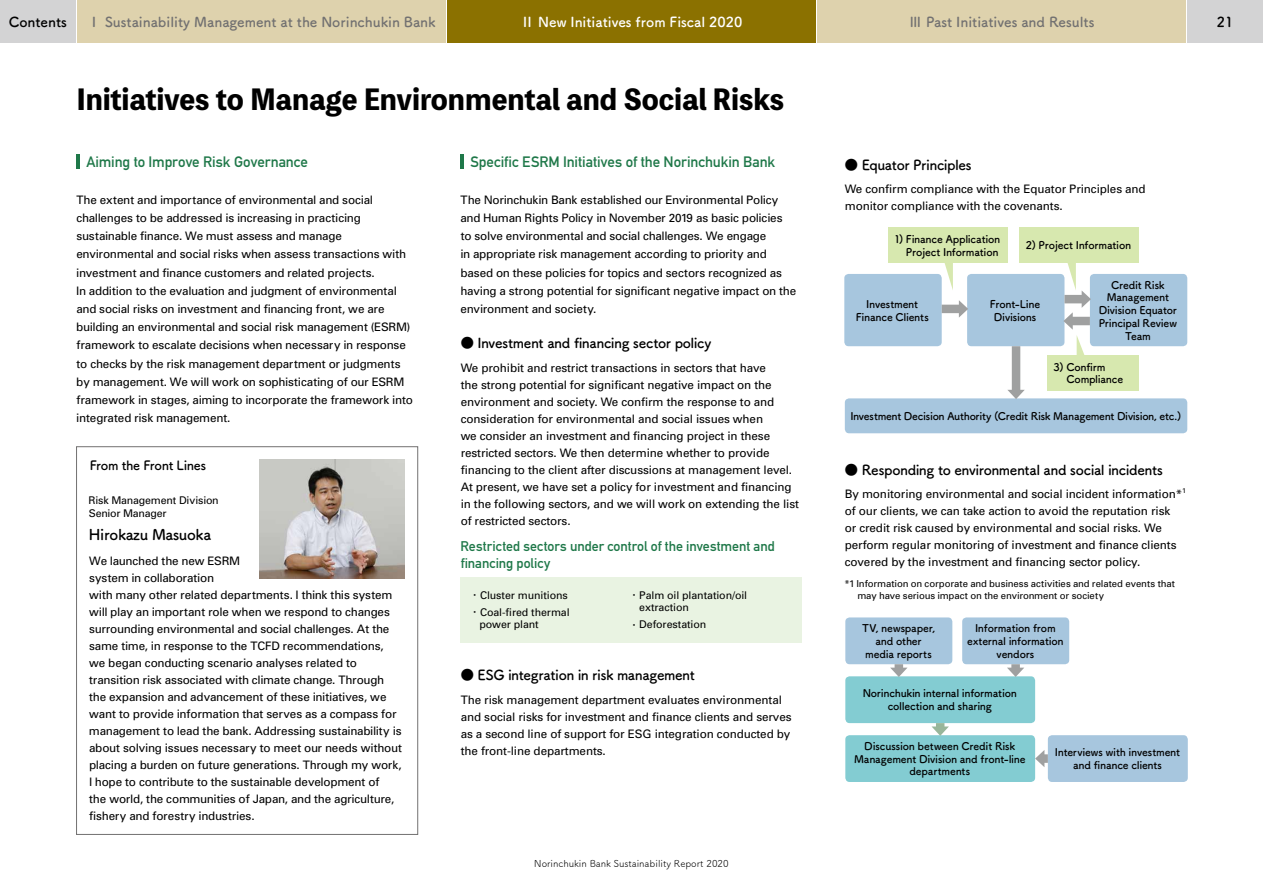
<style>
.page{position:relative;width:1263px;height:893px;background:#fff}
.page>*{position:absolute;margin:0;border:0;box-sizing:border-box;transform-origin:0 0}
.t1{font:800 27.6px "Toppan Bunkyu Midashi Gothic Std N";letter-spacing:-.005em;color:#000}
.t2{font:700 14.85px "DIN Alternate";letter-spacing:-.005em;color:#1f7849}
.t3{font:14.85px "Tsuku A Rd Gothic Std B";letter-spacing:-.02em;color:#000}
.t4{font:13.8px "Tsuku A Rd Gothic Std B";letter-spacing:-.025em;color:#000}
.t5{font:700 13.8px "Tsuku A Rd Gothic";color:#727171}
.t6{font:700 13.8px/17px "DIN Alternate";color:#1f7849}
.t7{font:700 13.8px "Tsuku A Rd Gothic";color:#fff}
.t8{font:700 13.8px "Tsuku A Rd Gothic";color:#000}
.t9{font:12.75px "Tsuku A Rd Gothic Std B";letter-spacing:-.025em;color:#000}
.t10{font:11.7px/17px "Univers";letter-spacing:-.01em;color:#000}
.t11{font:10.65px/12.8px "Tsuku A Rd Gothic Std B";letter-spacing:-.02em;color:#000;text-align:center}
.t12{font:10.65px/12.8px "Univers";letter-spacing:-.01em;color:#000}
.t13{font:9.6px/12.8px "Univers";letter-spacing:-.01em;color:#000}
.t14{font:9.6px "Tsuku A Rd Gothic";color:#000}
.t15{font:6.75px "Univers";color:#000}
.s1{font-family:"Yu Go";font-weight:500}
</style>
<div class="page">
<div style="left:77px;top:0;width:369px;height:43px;background:#ded2ad"></div>
<div style="left:817px;top:0;width:368px;height:43px;background:#ded2ad"></div>
<div style="left:1187px;top:0;width:76px;height:43px;background:#d3d3d4"></div>
<div style="left:0;top:0;width:76px;height:43px;background:#d3d3d4"></div>
<div style="left:461px;top:577px;width:341px;height:66px;background:#e9f3e2"></div>
<div style="left:447px;top:0;width:369px;height:43px;background:#8b7100"></div>
<div style="left:845px;top:617px;width:107px;height:47px;background:#a7c6de;border-radius:4px"></div>
<div style="left:967px;top:274px;width:97px;height:72px;background:#a7c6de;border-radius:4px"></div>
<div style="left:845px;top:398px;width:342px;height:35px;background:#a7c6de;border-radius:4px"></div>
<div style="left:844px;top:274px;width:98px;height:72px;background:#a7c6de;border-radius:4px"></div>
<div style="left:1090px;top:274px;width:97px;height:72px;background:#a7c6de;border-radius:4px"></div>
<div style="left:888px;top:227px;width:119px;height:36px;background:#d7e8af"></div>
<div style="left:1019px;top:227px;width:119px;height:36px;background:#d7e8af"></div>
<div style="left:1047px;top:355px;width:91px;height:36px;background:#d7e8af"></div>
<div style="left:845px;top:676px;width:190px;height:47px;background:#83ccd2;border-radius:4px"></div>
<div style="left:845px;top:735px;width:190px;height:47px;background:#83ccd2;border-radius:4px"></div>
<div style="left:1048px;top:735px;width:140px;height:47px;background:#a7c6de;border-radius:4px"></div>
<div style="left:962px;top:617px;width:107px;height:47px;background:#a7c6de;border-radius:4px"></div>
<div style="left:894px;top:664px;width:9px;height:6px;background:#9fa0a0"></div>
<svg style="left:890px;top:668px;width:17px;height:9px"></svg>
<div style="left:936px;top:723px;width:8px;height:6px;background:#98b69a"></div>
<svg style="left:931px;top:726px;width:18px;height:10px"></svg>
<div style="left:1011px;top:664px;width:9px;height:6px;background:#9fa0a0"></div>
<svg style="left:1007px;top:668px;width:17px;height:9px"></svg>
<div style="left:1042px;top:754px;width:6px;height:9px;background:#9fa0a0"></div>
<svg style="left:1035px;top:750px;width:9px;height:17px"></svg>
<div style="left:942px;top:305px;width:19px;height:8px;background:#9fa0a0"></div>
<svg style="left:959px;top:300px;width:9px;height:18px"></svg>
<div style="left:1012px;top:346px;width:8px;height:46px;background:#9fa0a0"></div>
<svg style="left:1007px;top:390px;width:18px;height:9px"></svg>
<svg style="left:1063px;top:263px;width:28px;height:92px"></svg>
<svg style="left:944px;top:263px;width:9px;height:27px"></svg>
<div style="left:76px;top:446px;width:342px;height:389px;border:1px solid #727171"></div>
<img style="left:260px;top:459px;width:144px;height:119px">
<hr style="left:77px;top:154px;width:3px;height:15px;background:#1f7849">
<hr style="left:461px;top:154px;width:3px;height:15px;background:#1f7849">
<p class="t8" style="left:9px;top:11px;width:60px">Contents</p>
<p class="t5" style="left:87px;top:11px;width:350px">Ⅰ Sustainability Management at the Norinchukin Bank</p>
<p class="t5" style="left:908px;top:11px;width:187px">Ⅲ Past Initiatives and Results</p>
<p class="t8" style="left:1217px;top:11px;width:18px">21</p>
<p class="t7" style="left:520px;top:11px;width:223px">Ⅱ New Initiatives from Fiscal 2020</p>
<h1 class="t1" style="left:77px;top:79px;width:709px">Initiatives to Manage Environmental and Social Risks</h1>
<p class="t2" style="left:86px;top:151px;width:223px">Aiming to Improve Risk Governance</p>
<p class="t2" style="left:470px;top:151px;width:306px">Specific ESRM Initiatives of the Norinchukin Bank</p>
<p class="t4" style="left:844px;top:154px;width:129px">● Equator Principles</p>
<p class="t10" style="left:845px;top:180px;width:302px">We confirm compliance with the Equator Principles and monitor compliance with the covenants.</p>
<p class="t10" style="left:76px;top:190px;width:338px;line-height:18.1px">The extent and importance of environmental and social challenges to be addressed is increasing in practicing sustainable finance. We must assess and manage environmental and social risks when assess transactions with investment and finance customers and related projects.<br>In addition to the evaluation and judgment of environmental and social risks on investment and financing front, we are building an environmental and social risk management (ESRM) framework to escalate decisions when necessary in response to checks by the risk management department or judgments by management. We will work on sophisticating of our ESRM framework in stages, aiming to incorporate the framework into integrated risk management.</p>
<p class="t10" style="left:460px;top:190px;width:337px;line-height:18.1px">The Norinchukin Bank established our Environmental Policy and Human Rights Policy in November 2019 as basic policies to solve environmental and social challenges. We engage<br>in appropriate risk management according to priority and based on these policies for topics and sectors recognized as having a strong potential for significant negative impact on the environment and society.</p>
<p class="t11" style="left:894px;top:232px;width:108px;text-align:right">1) Finance Application<br>Project Information</p>
<p class="t11" style="left:1026px;top:238px;width:107px">2) Project Information</p>
<p class="t11" style="left:1099px;top:278px;width:80px">Credit Risk<br>Management<br>Division Equator<br>Principal Review<br>Team</p>
<p class="t11" style="left:990px;top:297px;width:52px">Front-Line<br>Divisions</p>
<p class="t11" style="left:856px;top:297px;width:74px">Investment<br>Finance Clients</p>
<p class="t4" style="left:460px;top:332px;width:253px">● Investment and financing sector policy</p>
<p class="t10" style="left:461px;top:359px;width:340px">We prohibit and restrict transactions in sectors that have<br>the strong potential for significant negative impact on the environment and society. We confirm the response to and consideration for environmental and social issues when<br>we consider an investment and financing project in these restricted sectors. We then determine whether to provide financing to the client after discussions at management level.<br>At present, we have set a policy for investment and financing in the following sectors, and we will work on extending the list of restricted sectors.</p>
<p class="t11" style="left:1066px;top:360px;width:58px;text-align:left;text-indent:-13px">3) Confirm<br>Compliance</p>
<p class="t11" style="left:850px;top:409px;width:332px">Investment Decision Authority (Credit Risk Management Division, etc.)</p>
<p class="t9" style="left:90px;top:456px;width:118px">From the Front Lines</p>
<p class="t12" style="left:89px;top:494px;width:132px">Risk Management Division<br>Senior Manager</p>
<p class="t3" style="left:89px;top:523px;width:124px">Hirokazu Masuoka</p>
<p class="t4" style="left:844px;top:459px;width:320px">● Responding to environmental and social incidents</p>
<p class="t10" style="left:845px;top:485px;width:339px">By monitoring environmental and social incident information*</p>
<p class="t15" style="left:1182px;top:486px;width:5px">1</p>
<p class="t10" style="left:845px;top:502px;width:333px">of our clients, we can take action to avoid the reputation risk or credit risk caused by environmental and social risks. We perform regular monitoring of investment and finance clients covered by the investment and financing sector policy.</p>
<p class="t6" style="left:461px;top:537px;width:316px">Restricted sectors under control of the investment and financing policy</p>
<p class="t10" style="left:89px;top:552px;width:315px">We launched the new ESRM<br>system in collaboration<br>with many other related departments. I think this system will play an important role when we respond to changes surrounding environmental and social challenges. At the same time, in response to the TCFD recommendations, we began conducting scenario analyses related to transition risk associated with climate change. Through the expansion and advancement of these initiatives, we want to provide information that serves as a compass for management to lead the bank. Addressing sustainability is about solving issues necessary to meet our needs without placing a burden on future generations. Through my work, I hope to contribute to the sustainable development of<br>the world, the communities of Japan, and the agriculture, fishery and forestry industries.</p>
<p class="t13" style="left:857px;top:577px;width:319px;text-indent:-13px">*1 Information on corporate and business activities and related events that may have serious impact on the environment or society</p>
<p class="t12" style="left:469px;top:586px;width:102px;line-height:17px"><span class="s1">・</span> Cluster munitions<span class="s1">・</span> Coal-fired thermal</p>
<p class="t12" style="left:479px;top:618px;width:61px">power plant</p>
<p class="t12" style="left:639px;top:588px;width:109px;text-indent:-11px"><span class="s1">・</span>Palm oil plantation/oil extraction</p>
<p class="t12" style="left:629px;top:618px;width:79px"><span class="s1">・</span> Deforestation</p>
<p class="t11" style="left:862px;top:621px;width:74px">TV, newspaper, and other media reports</p>
<p class="t11" style="left:967px;top:621px;width:98px">Information from external information vendors</p>
<p class="t4" style="left:460px;top:664px;width:236px">● ESG integration in risk management</p>
<p class="t10" style="left:461px;top:691px;width:332px">The risk management department evaluates environmental and social risks for investment and finance clients and serves as a second line of support for ESG integration conducted by the front-line departments.</p>
<p class="t11" style="left:863px;top:686px;width:156px">Norinchukin internal information collection and sharing</p>
<p class="t11" style="left:854px;top:739px;width:173px">Discussion between Credit Risk<br>Management Division and front-line departments</p>
<p class="t11" style="left:1055px;top:745px;width:127px">Interviews with investment and finance clients</p>
<p class="t14" style="left:534px;top:856px;width:196px">Norinchukin Bank Sustainability Report 2020</p>
</div>
